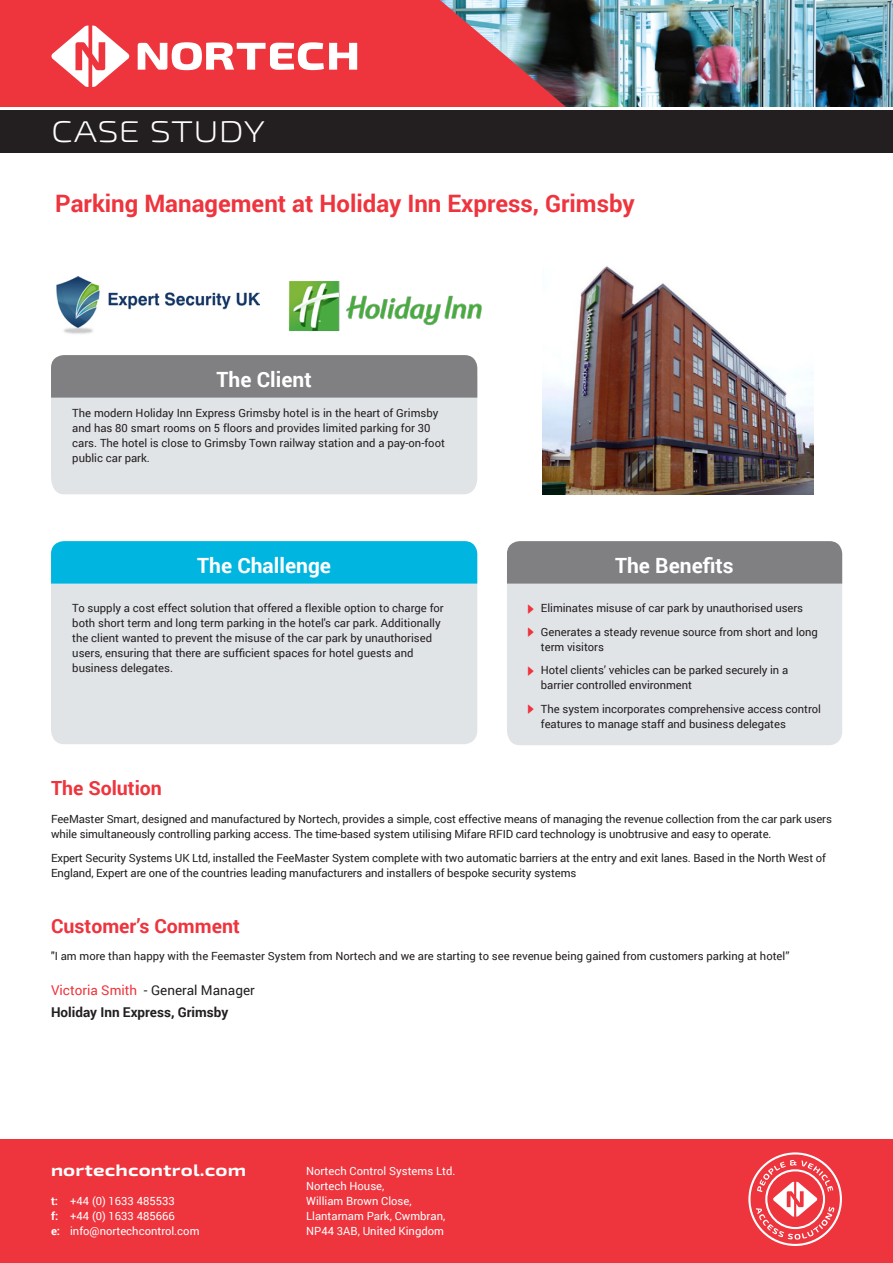
<style>
.page{position:relative;width:893px;height:1263px;background:#fff}
.page>*{position:absolute;margin:0;border:0;box-sizing:border-box;transform-origin:0 0}
.t1{font:300 expanded 30px "Exo 2";letter-spacing:.01em;color:#fff}
.t2{font:700 24px "Roboto";color:#ee343d}
.t3{font:700 21px "Roboto";color:#fff}
.t4{font:700 19.5px "Roboto";color:#ee343d}
.t5{font:700 expanded 16.5px "Exo 2";letter-spacing:.01em;color:#fff}
.t6{font:900 13.5px "Roboto";color:#231f20}
.t7{font:700 13.5px "Roboto";color:#231f20}
.Case_Study_Body_Copy{font:900 11.25px/15px "Roboto";letter-spacing:-.005em;color:#231f20}
.Case_Study_Bullets{font:900 11.25px/15px "Roboto";letter-spacing:-.005em;color:#231f20}
.t8{font:900 11.25px/15px "Roboto";color:#fff}
.s1{font-family:"Diamond";font-weight:400;font-size:9px;color:#ee343d}
.s2{color:#ee343d}
.s3{font-weight:700}
</style>
<div class="page">
<div style="left:51px;top:584px;width:426px;height:160px;background:#e1e4e7"></div>
<div style="left:51px;top:541px;width:426px;height:43px;background:#00b6e0"></div>
<div style="left:507px;top:584px;width:335px;height:161px;background:#e1e4e7"></div>
<div style="left:507px;top:541px;width:335px;height:43px;background:#808083"></div>
<div style="left:51px;top:398px;width:426px;height:96px;background:#e1e4e7"></div>
<div style="left:51px;top:355px;width:426px;height:43px;background:#808083"></div>
<img style="left:675px;top:0;width:218px;height:106px">
<div style="left:0;top:111px;width:893px;height:42px;background:#231f20"></div>
<img style="left:542px;top:266px;width:271px;height:228px">
<div style="left:0;top:1140px;width:893px;height:123px;background:#ee343d"></div>
<svg style="left:748px;top:1152px;width:94px;height:94px"></svg>
<svg style="left:0;top:0;width:675px;height:106px;background:#c54951"></svg>
<svg style="left:138px;top:42px;width:219px;height:28px"></svg>
<svg style="left:51px;top:26px;width:79px;height:61px"></svg>
<img style="left:288px;top:281px;width:194px;height:50px">
<img style="left:56px;top:276px;width:203px;height:58px">
<p class="t1" style="left:51px;top:114px;width:215px">CASE STUDY</p>
<p class="t2" style="left:55px;top:187px;width:581px">Parking Management at Holiday Inn Express, Grimsby</p>
<p class="t3" style="left:217px;top:365px;width:97px">The Client</p>
<p class="Case_Study_Body_Copy" style="left:72px;top:405px;width:374px">The modern Holiday Inn Express Grimsby hotel is in the heart of Grimsby and has 80 smart rooms on 5 floors and provides limited parking for 30 cars. The hotel is close to Grimsby Town railway station and a pay-on-foot public car park.</p>
<p class="t3" style="left:197px;top:551px;width:135px">The Challenge</p>
<p class="Case_Study_Body_Copy" style="left:72px;top:600px;width:373px">To supply a cost effect solution that offered a flexible option to charge for both short term and long term parking in the hotel's car park. Additionally the client wanted to prevent the misuse of the car park by unauthorised users, ensuring that there are sufficient spaces for hotel guests and business delegates.</p>
<p class="t3" style="left:615px;top:551px;width:120px">The Benefits</p>
<p class="Case_Study_Bullets" style="left:528px;top:600px;width:276px"><span class="s1">B</span> Eliminates misuse of car park by unauthorised users</p>
<p class="Case_Study_Bullets" style="left:541px;top:624px;width:278px;text-indent:-13px"><span class="s1">B</span> Generates a steady revenue source from short and long term visitors</p>
<p class="Case_Study_Bullets" style="left:541px;top:662px;width:249px;text-indent:-13px"><span class="s1">B</span> Hotel clients’ vehicles can be parked securely in a barrier controlled environment</p>
<p class="Case_Study_Bullets" style="left:541px;top:701px;width:281px;text-indent:-13px"><span class="s1">B</span> The system incorporates comprehensive access control features to manage staff and business delegates</p>
<p class="t4" style="left:51px;top:774px;width:112px">The Solution</p>
<p class="Case_Study_Body_Copy" style="left:51px;top:811px;width:782px">FeeMaster Smart, designed and manufactured by Nortech, provides a simple, cost effective means of managing the revenue collection from the car park users while simultaneously controlling parking access. The time-based system utilising Mifare RFID card technology is unobtrusive and easy to operate.</p>
<p class="Case_Study_Body_Copy" style="left:51px;top:849px;width:776px">Expert Security Systems UK Ltd, installed the FeeMaster System complete with two automatic barriers at the entry and exit lanes. Based in the North West of<br>England, Expert are one of the countries leading manufacturers and installers of bespoke security systems</p>
<p class="t4" style="left:51px;top:912px;width:190px">Customer’s Comment</p>
<p class="Case_Study_Body_Copy" style="left:51px;top:948px;width:740px">"I am more than happy with the Feemaster System from Nortech and we are starting to see revenue being gained from customers parking at hotel”</p>
<p class="t6" style="left:51px;top:981px;width:205px"><span class="s2">Victoria Smith</span> - General Manager</p>
<p class="t7" style="left:51px;top:1003px;width:179px">Holiday Inn Express, Grimsby</p>
<p class="t5" style="left:51px;top:1160px;width:197px">nortechcontrol.com</p>
<p class="t8" style="left:51px;top:1193px;width:150px"><span class="s3">t:</span> +44 (0) 1633 485533<br><span class="s3">f:</span> +44 (0) 1633 485666<br><span class="s3">e:</span> info@nortechcontrol.com</p>
<p class="t8" style="left:306px;top:1163px;width:151px">Nortech Control Systems Ltd.<br>Nortech House,<br>William Brown Close,<br>Llantarnam Park, Cwmbran,<br>NP44 3AB, United Kingdom</p>
</div>
